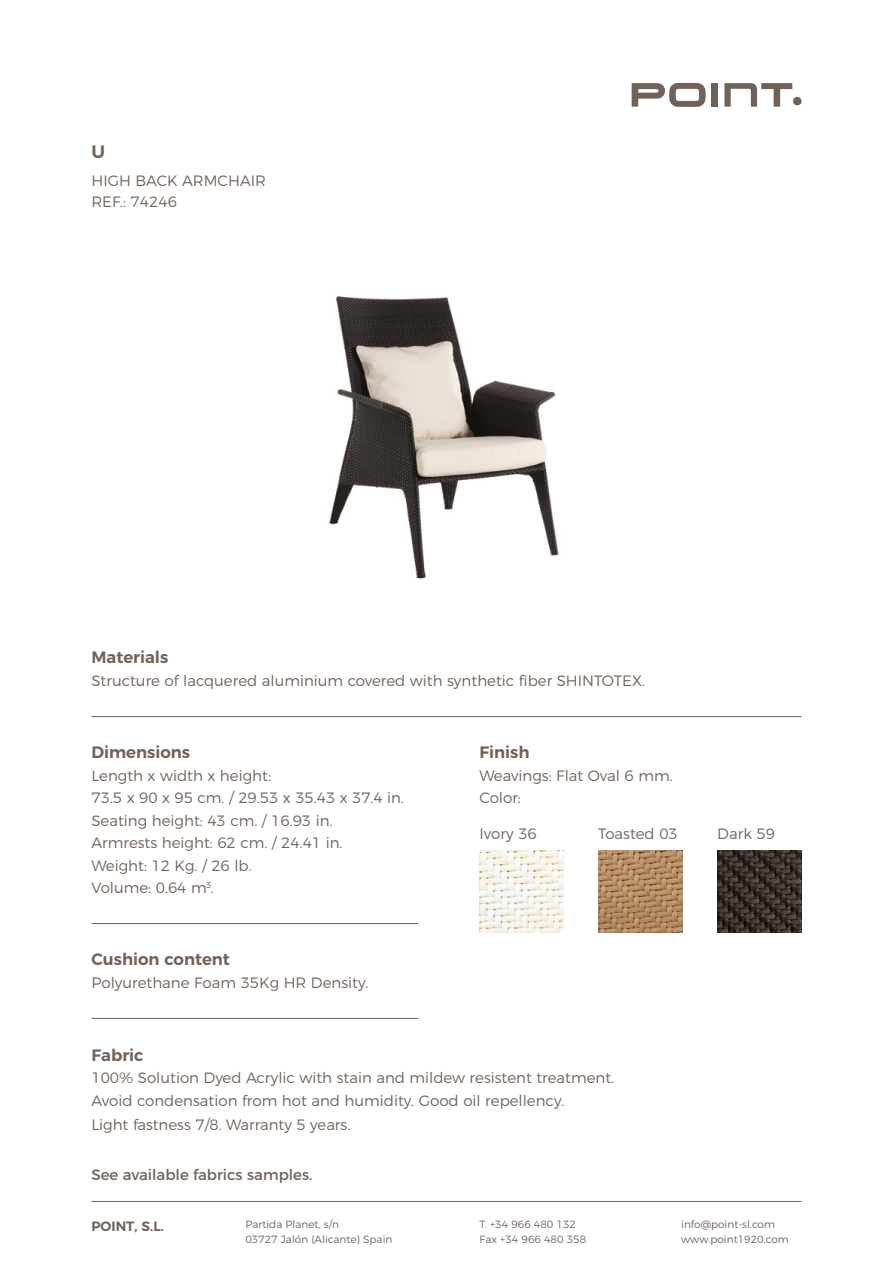
<style>
.page{position:relative;width:893px;height:1263px;background:#fff}
.page>*{position:absolute;margin:0;border:0;box-sizing:border-box;transform-origin:0 0}
.t1{font:600 18px "Montserrat";color:#706259}
.t2{font:600 16.5px "Montserrat";color:#706259}
.t3{font:300 15px/22.5px "Montserrat";color:#706259}
.t4{font:15px "Montserrat";color:#706259}
.t5{font:600 13.5px "Montserrat";color:#706259}
.t6{font:300 10.5px/15px "Montserrat";color:#706259}
</style>
<div class="page">
<div style="left:712px;top:83px;width:6px;height:24px;background:#706259"></div>
<svg style="left:724px;top:83px;width:68px;height:24px"></svg>
<div style="left:793px;top:97px;width:8px;height:8px;background:#706259;border-radius:50%"></div>
<svg style="left:632px;top:83px;width:74px;height:24px"></svg>
<hr style="left:91px;top:1018px;width:327px;height:1px;background:#706259">
<hr style="left:91px;top:1201px;width:710px;height:1px;background:#706259">
<hr style="left:91px;top:716px;width:710px;height:1px;background:#706259">
<hr style="left:91px;top:923px;width:327px;height:1px;background:#706259">
<img style="left:329px;top:296px;width:230px;height:283px">
<img style="left:717px;top:850px;width:84px;height:83px">
<img style="left:479px;top:850px;width:85px;height:83px">
<img style="left:598px;top:850px;width:84px;height:83px">
<p class="t1" style="left:91px;top:137px;width:15px">U</p>
<p class="t3" style="left:91px;top:169px;width:176px;line-height:21px">HIGH BACK ARMCHAIR<br>REF.: 74246</p>
<p class="t2" style="left:91px;top:644px;width:78px">Materials</p>
<p class="t3" style="left:91px;top:668px;width:555px">Structure of lacquered aluminium covered with synthetic fiber SHINTOTEX.</p>
<p class="t2" style="left:91px;top:739px;width:100px">Dimensions</p>
<p class="t2" style="left:479px;top:739px;width:52px">Finish</p>
<p class="t3" style="left:91px;top:763px;width:314px">Length x width x height:<br>73.5 x 90 x 95 cm. / 29.53 x 35.43 x 37.4 in.<br>Seating height: 43 cm. / 16.93 in.<br>Armrests height: 62 cm. / 24.41 in.<br>Weight: 12 Kg. / 26 lb.<br>Volume: 0.64 m<sup>3</sup>.</p>
<p class="t2" style="left:91px;top:946px;width:140px">Cushion content</p>
<p class="t3" style="left:91px;top:970px;width:278px">Polyurethane Foam 35Kg HR Density.</p>
<p class="t3" style="left:479px;top:763px;width:195px">Weavings: Flat Oval 6 mm.<br>Color:</p>
<p class="t3" style="left:479px;top:821px;width:59px">Ivory 36</p>
<p class="t3" style="left:598px;top:821px;width:81px">Toasted 03</p>
<p class="t3" style="left:717px;top:821px;width:59px">Dark 59</p>
<p class="t2" style="left:91px;top:1041px;width:54px">Fabric</p>
<p class="t3" style="left:91px;top:1065px;width:524px">100% Solution Dyed Acrylic with stain and mildew resistent treatment.<br>Avoid condensation from hot and humidity. Good oil repellency.</p>
<p class="t3" style="left:91px;top:1112px;width:260px">Light fastness 7/8. Warranty 5 years.</p>
<p class="t4" style="left:91px;top:1162px;width:223px">See available fabrics samples.</p>
<p class="t5" style="left:91px;top:1215px;width:74px">POINT, S.L.</p>
<p class="t6" style="left:245px;top:1215px;width:149px">Partida Planet, s/n<br>03727 Jalón (Alicante) Spain</p>
<p class="t6" style="left:681px;top:1215px;width:109px">info@point-sl.com www.point1920.com</p>
<p class="t6" style="left:480px;top:1215px;width:108px">T. +34 966 480 132<br>Fax +34 966 480 358</p>
</div>
